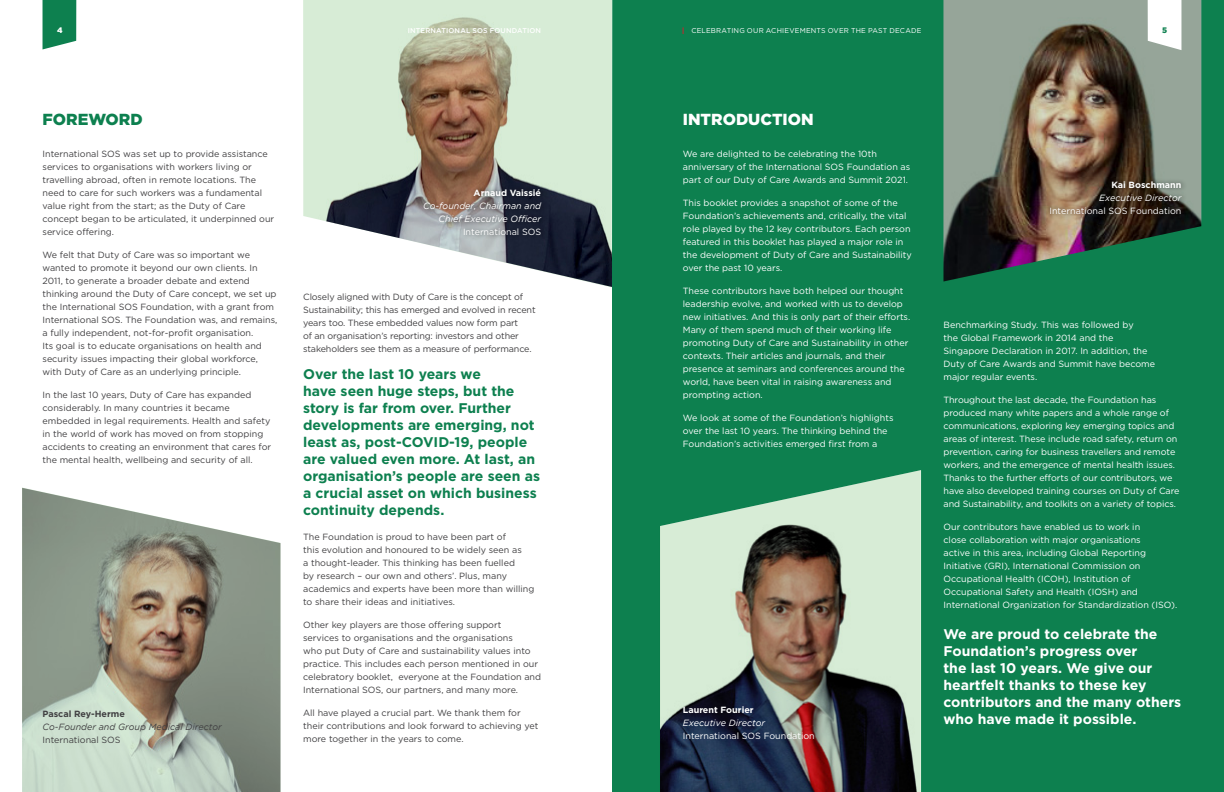
<style>
.page{position:relative;width:1224px;height:792px;background:#fff}
.page>*{position:absolute;margin:0;border:0;box-sizing:border-box;transform-origin:0 0}
.t1{font:900 16px "Gotham";color:#fff}
.t2{font:900 16px "Gotham";color:#0d804f}
.t3{font:700 14px/17px "Gotham";color:#0d804f}
.t4{font:700 14px/17px "Gotham";color:#fff}
.t5{font:9px/13px "Gotham";color:#414042}
.t6{font:9px/13px "Gotham";color:#fff}
.t7{font:italic 9px/13px "Gotham";color:#fff;text-align:right}
.t8{font:700 9px "Gotham";color:#fff}
.t9{font:italic 9px "Gotham";color:#414042}
.t10{font:700 9px "Gotham";color:#414042}
.t11{font:900 8px "Gotham";color:#fff}
.t12{font:900 8px "Gotham";color:#0d804f}
.t13{font:7px "Gotham";letter-spacing:.025em;color:#fff}
.t14{font:500 7px "Gotham";letter-spacing:.025em;color:#fff}
</style>
<div class="page">
<div style="left:612px;top:0;width:612px;height:792px;background:#0d804f"></div>
<img style="left:944px;top:0;width:257px;height:282px">
<svg style="left:303px;top:0;width:309px;height:287px;fill:#d7ecd6"></svg>
<svg style="left:43px;top:0;width:33px;height:49px"></svg>
<svg style="left:660px;top:470px;width:261px;height:322px"></svg>
<div style="left:1047px;top:176px;width:141px;height:43px;background:#000;opacity:.5"></div>
<div style="left:419px;top:184px;width:128px;height:56px;background:#000;opacity:.5"></div>
<svg style="left:22px;top:488px;width:258px;height:304px"></svg>
<svg style="left:1148px;top:0;width:33px;height:50px"></svg>
<p class="t11" style="left:57px;top:26px;width:7px">4</p>
<p class="t13" style="left:691px;top:26px;width:232px">CELEBRATING OUR ACHIEVEMENTS OVER THE PAST DECADE</p>
<p class="t14" style="left:408px;top:26px;width:135px">INTERNATIONAL SOS FOUNDATION</p>
<p class="t12" style="left:1162px;top:26px;width:7px">5</p>
<h1 class="t2" style="left:43px;top:110px;width:102px">FOREWORD</h1>
<h1 class="t1" style="left:683px;top:110px;width:132px">INTRODUCTION</h1>
<p class="t6" style="left:683px;top:148px;width:229px">We are delighted to be celebrating the 10th anniversary of the International SOS Foundation as part of our Duty of Care Awards and Summit 2021.</p>
<p class="t6" style="left:683px;top:197px;width:230px">This booklet provides a snapshot of some of the Foundation’s achievements and, critically, the vital role played by the 12 key contributors. Each person featured in this booklet has played a major role in the development of Duty of Care and Sustainability over the past 10 years.</p>
<p class="t6" style="left:683px;top:285px;width:229px">These contributors have both helped our thought leadership evolve, and worked with us to develop new initiatives. And this is only part of their efforts.<br>Many of them spend much of their working life promoting Duty of Care and Sustainability in other contexts. Their articles and journals, and their presence at seminars and conferences around the world, have been vital in raising awareness and prompting action.</p>
<p class="t6" style="left:683px;top:412px;width:212px">We look at some of the Foundation’s highlights over the last 10 years. The thinking behind the<br>Foundation’s activities emerged first from a</p>
<p class="t5" style="left:43px;top:148px;width:233px">International SOS was set up to provide assistance services to organisations with workers living or travelling abroad, often in remote locations. The need to care for such workers was a fundamental value right from the start; as the Duty of Care concept began to be articulated, it underpinned our service offering.</p>
<p class="t5" style="left:43px;top:249px;width:236px">We felt that Duty of Care was so important we wanted to promote it beyond our own clients. In 2011, to generate a broader debate and extend thinking around the Duty of Care concept, we set up the International SOS Foundation, with a grant from International SOS. The Foundation was, and remains, a fully independent, not-for-profit organisation.<br>Its goal is to educate organisations on health and security issues impacting their global workforce, with Duty of Care as an underlying principle.</p>
<p class="t5" style="left:43px;top:389px;width:230px">In the last 10 years, Duty of Care has expanded considerably. In many countries it became embedded in legal requirements. Health and safety in the world of work has moved on from stopping accidents to creating an environment that cares for the mental health, wellbeing and security of all.</p>
<p class="t8" style="left:474px;top:188px;width:69px">Arnaud Vaissié</p>
<p class="t7" style="left:423px;top:199px;width:119px">Co-founder, Chairman and<br>Chief Executive Officer</p>
<p class="t6" style="left:463px;top:225px;width:80px">International SOS</p>
<p class="t5" style="left:303px;top:290px;width:234px">Closely aligned with Duty of Care is the concept of Sustainability; this has emerged and evolved in recent years too. These embedded values now form part<br>of an organisation’s reporting: investors and other stakeholders see them as a measure of performance.</p>
<p class="t3" style="left:303px;top:365px;width:238px">Over the last 10 years we<br>have seen huge steps, but the story is far from over. Further developments are emerging, not least as, post-COVID-19, people are valued even more. At last, an organisation’s people are seen as a crucial asset on which business continuity depends.</p>
<p class="t5" style="left:303px;top:530px;width:233px">The Foundation is proud to have been part of<br>this evolution and honoured to be widely seen as<br>a thought-leader. This thinking has been fuelled<br>by research – our own and others’. Plus, many academics and experts have been more than willing to share their ideas and initiatives.</p>
<p class="t5" style="left:303px;top:618px;width:239px">Other key players are those offering support<br>services to organisations and the organisations<br>who put Duty of Care and sustainability values into practice. This includes each person mentioned in our celebratory booklet, everyone at the Foundation and International SOS, our partners, and many more.</p>
<p class="t5" style="left:303px;top:706px;width:237px">All have played a crucial part. We thank them for their contributions and look forward to achieving yet more together in the years to come.</p>
<p class="t8" style="left:683px;top:705px;width:72px">Laurent Fourier</p>
<p class="t7" style="left:683px;top:717px;width:84px">Executive Director</p>
<p class="t6" style="left:683px;top:730px;width:133px">International SOS Foundation</p>
<p class="t10" style="left:43px;top:709px;width:84px">Pascal Rey-Herme</p>
<p class="t9" style="left:43px;top:722px;width:181px">Co-Founder and Group Medical Director</p>
<p class="t5" style="left:43px;top:733px;width:80px">International SOS</p>
<p class="t8" style="left:1111px;top:179px;width:72px">Kai Boschmann</p>
<p class="t7" style="left:1099px;top:191px;width:84px">Executive Director</p>
<p class="t6" style="left:1049px;top:204px;width:133px">International SOS Foundation</p>
<p class="t6" style="left:944px;top:318px;width:213px">Benchmarking Study. This was followed by<br>the Global Framework in 2014 and the Singapore Declaration in 2017. In addition, the Duty of Care Awards and Summit have become major regular events.</p>
<p class="t6" style="left:944px;top:393px;width:237px">Throughout the last decade, the Foundation has produced many white papers and a whole range of communications, exploring key emerging topics and areas of interest. These include road safety, return on prevention, caring for business travellers and remote workers, and the emergence of mental health issues.<br>Thanks to the further efforts of our contributors, we have also developed training courses on Duty of Care and Sustainability, and toolkits on a variety of topics.</p>
<p class="t6" style="left:944px;top:520px;width:235px">Our contributors have enabled us to work in<br>close collaboration with major organisations<br>active in this area, including Global Reporting Initiative (GRI), International Commission on Occupational Health (ICOH), Institution of Occupational Safety and Health (IOSH) and International Organization for Standardization (ISO).</p>
<h2 class="t4" style="left:944px;top:626px;width:239px">We are proud to celebrate the<br>Foundation’s progress over<br>the last 10 years. We give our heartfelt thanks to these key contributors and the many others who have made it possible.</h2>
</div>
